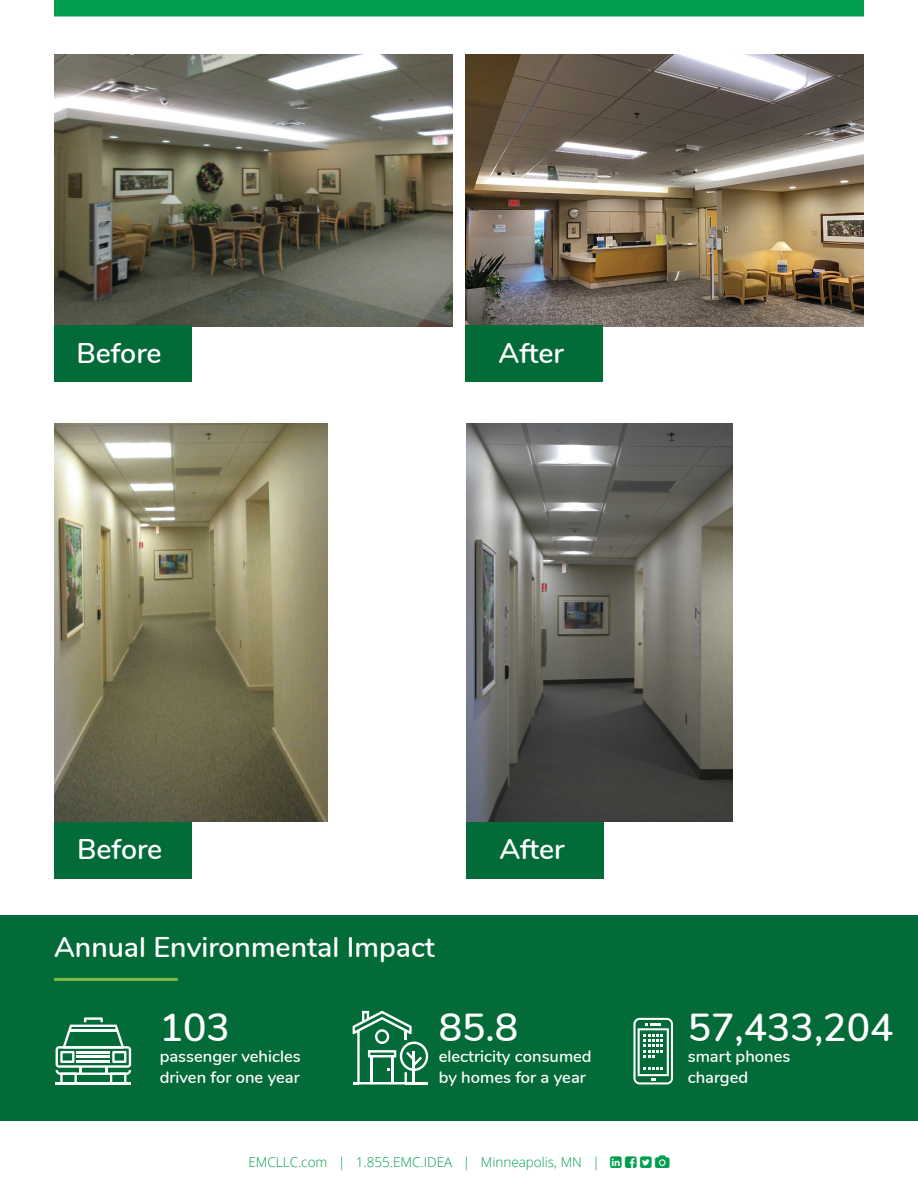
<style>
.page{position:relative;width:918px;height:1188px;background:#fff}
.page>*{position:absolute;margin:0;border:0;box-sizing:border-box;transform-origin:0 0}
.t1{font:600 39px "Nunito";color:#fff}
.t2{font:600 28.5px "Nunito";color:#fff}
.t3{font:600 16.5px/21px "Nunito";color:#fff}
.t4{font:300 13.5px "Open Sans";color:#009e4e}
</style>
<div class="page">
<div style="left:54px;top:0;width:810px;height:16px;background:#009e4e"></div>
<div style="left:0;top:915px;width:918px;height:205px;background:#036b37"></div>
<hr style="left:54px;top:978px;width:124px;height:3px;background:#7abd43">
<img style="left:54px;top:54px;width:398px;height:273px">
<img style="left:466px;top:54px;width:398px;height:273px">
<svg style="left:56px;top:1017px;width:75px;height:67px"></svg>
<svg style="left:353px;top:1011px;width:75px;height:73px"></svg>
<svg style="left:633px;top:1018px;width:40px;height:66px"></svg>
<div style="left:54px;top:326px;width:137px;height:56px;background:#036b37"></div>
<div style="left:466px;top:326px;width:137px;height:56px;background:#036b37"></div>
<img style="left:55px;top:423px;width:273px;height:399px">
<img style="left:466px;top:423px;width:266px;height:399px">
<div style="left:55px;top:822px;width:137px;height:56px;background:#036b37"></div>
<div style="left:466px;top:822px;width:138px;height:56px;background:#036b37"></div>
<p class="t2" style="left:76px;top:332px;width:87px">Before</p>
<p class="t2" style="left:499px;top:332px;width:67px">After</p>
<p class="t2" style="left:77px;top:828px;width:87px">Before</p>
<p class="t2" style="left:499px;top:828px;width:67px">After</p>
<p class="t2" style="left:54px;top:926px;width:383px">Annual Environmental Impact</p>
<p class="t1" style="left:160px;top:999px;width:72px">103</p>
<p class="t3" style="left:160px;top:1045px;width:142px">passenger vehicles driven for one year</p>
<p class="t1" style="left:439px;top:999px;width:81px">85.8</p>
<p class="t3" style="left:439px;top:1045px;width:154px">electricity consumed by homes for a year</p>
<p class="t4" style="left:248px;top:1153px;width:353px">EMCLLC.com | 1.855.EMC.IDEA | Minneapolis, MN |</p>
<p class="t1" style="left:688px;top:999px;width:207px">57,433,204</p>
<p class="t3" style="left:688px;top:1045px;width:104px">smart phones</p>
<p class="t3" style="left:688px;top:1066px;width:62px">charged</p>
</div>
